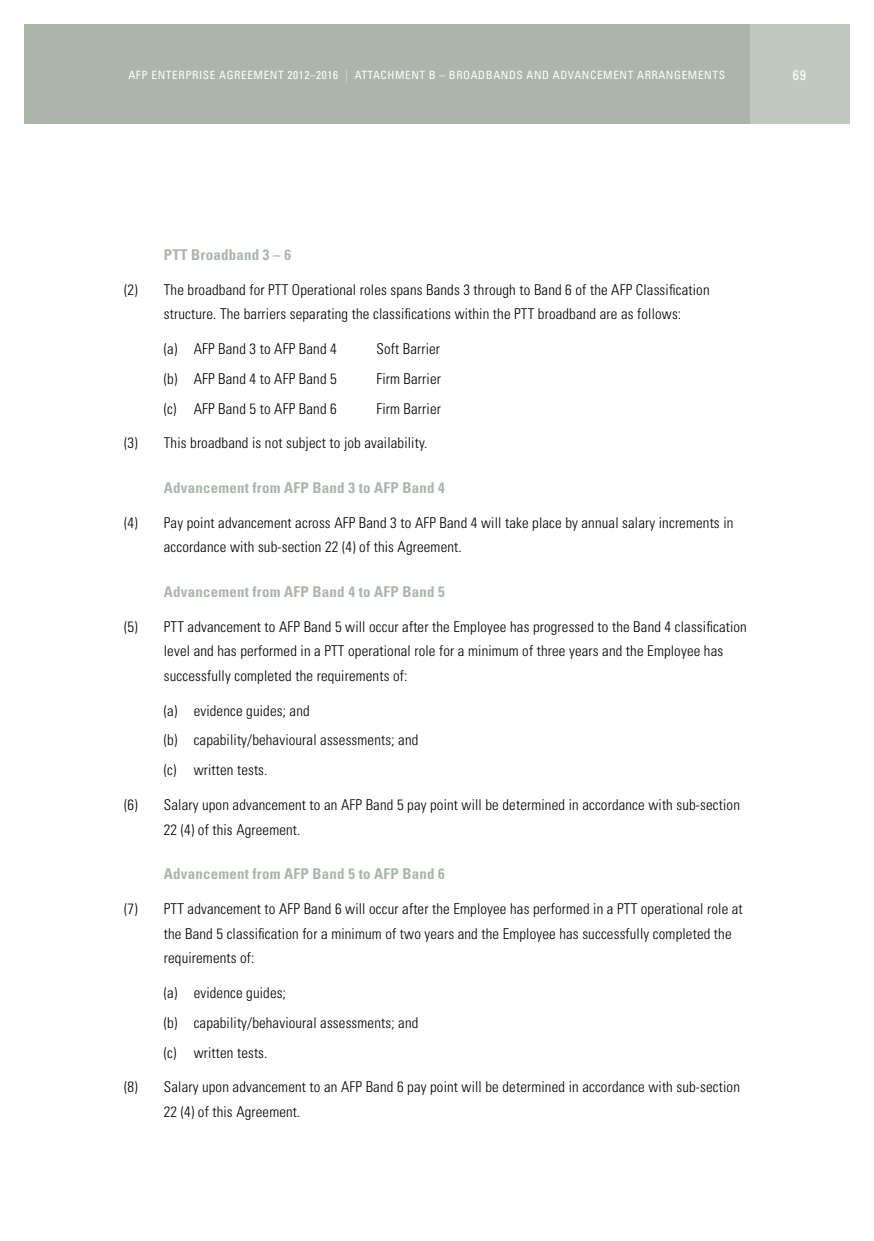
<style>
.page{position:relative;width:874px;height:1241px;background:#fff}
.page>*{position:absolute;margin:0;border:0;box-sizing:border-box;transform-origin:0 0}
.t1{font:300 condensed 14.88px/24.7px "Univers";letter-spacing:.01em;color:#000}
.t2{font:700 condensed 14.88px "Univers";letter-spacing:.015em;color:#abb5ab}
.t3{font:condensed 14px "Univers";color:#fff}
.t4{font:condensed 11.38px "Univers";letter-spacing:.05em;color:#fff}
.s1{color:#d5dad5}
</style>
<div class="page">
<div style="left:749px;top:25px;width:99px;height:99px;background:#c0c8c0"></div>
<div style="left:25px;top:25px;width:724px;height:99px;background:#abb5ab"></div>
<p class="t4" style="left:128px;top:68px;width:598px">AFP ENTERPRISE AGREEMENT 2012–2016 <span class="s1">|</span> ATTACH MENT B – BROADBANDS AND ADVANCEMENT ARRANGEMENTS</p>
<p class="t3" style="left:792px;top:66px;width:15px">69</p>
<h4 class="t2" style="left:164px;top:245px;width:129px">PTT Broadband 3 – 6</h4>
<p class="t1" style="left:164px;top:277px;width:547px;text-indent:-40px">(2) The broadband for PTT Operational roles spans Bands 3 through to Band 6 of the AFP Classification structure. The barriers separating the classifications within the PTT broadband are as follows:</p>
<p class="t1" style="left:164px;top:336px;width:174px">(a) AFP Band 3 to AFP Band 4</p>
<p class="t1" style="left:376px;top:336px;width:65px">Soft Barrier</p>
<p class="t1" style="left:164px;top:366px;width:174px">(b) AFP Band 4 to AFP Band 5</p>
<p class="t1" style="left:376px;top:366px;width:66px">Firm Barrier</p>
<p class="t1" style="left:164px;top:396px;width:174px">(c) AFP Band 5 to AFP Band 6</p>
<p class="t1" style="left:376px;top:396px;width:66px">Firm Barrier</p>
<p class="t1" style="left:124px;top:430px;width:305px">(3) This broadband is not subject to job availability.</p>
<h4 class="t2" style="left:164px;top:478px;width:282px">Advancement from AFP Band 3 to AFP Band 4</h4>
<p class="t1" style="left:164px;top:510px;width:570px;text-indent:-40px">(4) Pay point advancement across AFP Band 3 to AFP Band 4 will take place by annual salary increments in accordance with sub-section 22 (4) of this Agreement.</p>
<h4 class="t2" style="left:164px;top:582px;width:282px">Advancement from AFP Band 4 to AFP Band 5</h4>
<p class="t1" style="left:164px;top:614px;width:584px;text-indent:-40px">(5) PTT advancement to AFP Band 5 will occur after the Employee has progressed to the Band 4 classification level and has performed in a PTT operational role for a minimum of three years and the Employee has successfully completed the requirements of:</p>
<p class="t1" style="left:164px;top:695px;width:256px;line-height:29.8px">(a) evidence guides; and<br>(b) capability/behavioural assessments; and (c) written tests.</p>
<p class="t1" style="left:164px;top:792px;width:577px;text-indent:-40px">(6) Salary upon advancement to an AFP Band 5 pay point will be determined in accordance with sub-section<br>22 (4) of this Agreement.</p>
<h4 class="t2" style="left:164px;top:864px;width:282px">Advancement from AFP Band 5 to AFP Band 6</h4>
<p class="t1" style="left:164px;top:896px;width:580px;text-indent:-40px">(7) PTT advancement to AFP Band 6 will occur after the Employee has performed in a PTT operational role at the Band 5 classification for a minimum of two years and the Employee has successfully completed the requirements of:</p>
<p class="t1" style="left:164px;top:977px;width:256px;line-height:29.8px">(a) evidence guides;<br>(b) capability/behavioural assessments; and (c) written tests.</p>
<p class="t1" style="left:164px;top:1074px;width:577px;text-indent:-40px">(8) Salary upon advancement to an AFP Band 6 pay point will be determined in accordance with sub-section<br>22 (4) of this Agreement.</p>
</div>
